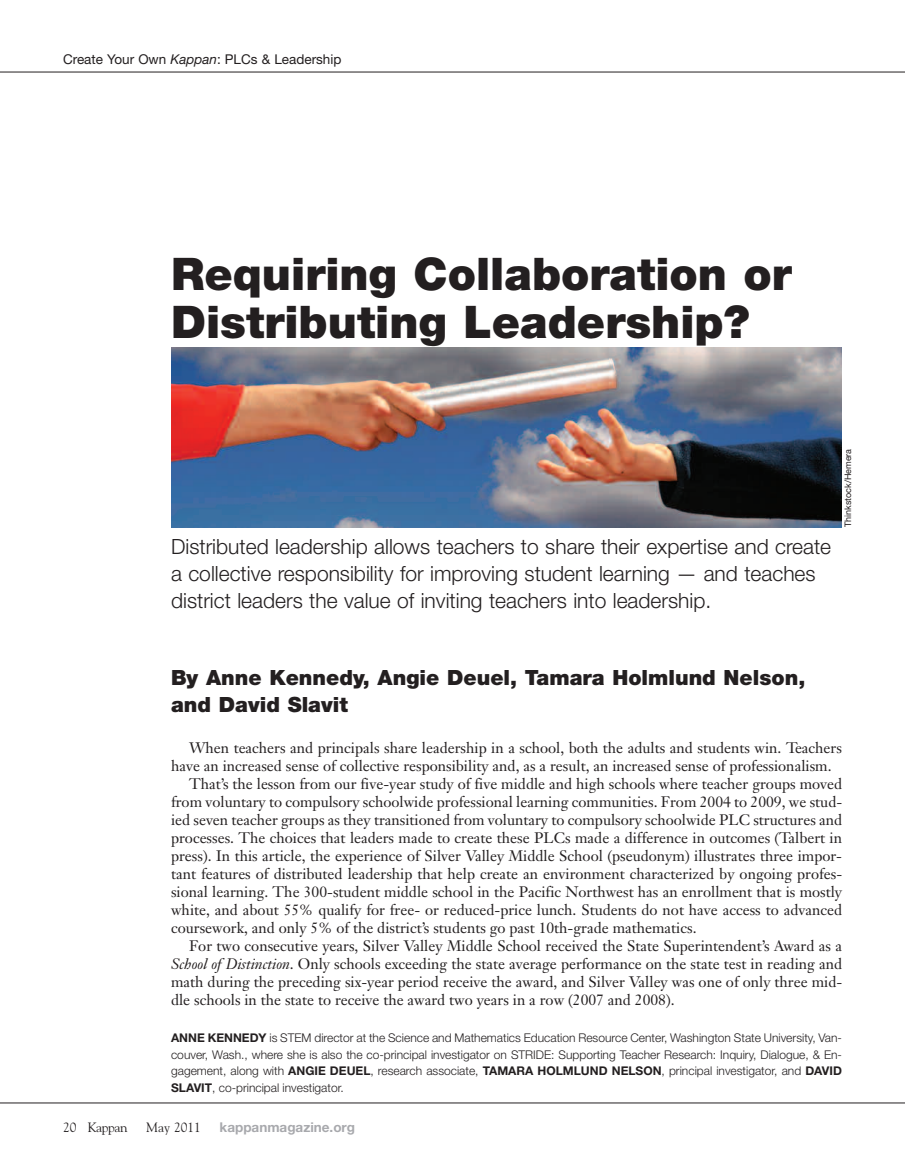
<style>
.page{position:relative;width:905px;height:1175px;background:#fff}
.page>*{position:absolute;margin:0;border:0;box-sizing:border-box;transform-origin:0 0}
.t1{font:900 45px/48px "Helvetica Neue";color:#231f20}
.t2{font:300 21px/27px "Helvetica Neue";color:#231f20}
.t3{font:900 21px/27px "Helvetica Neue";color:#231f20}
.t4{font:15px "Janson Text";color:#231f20}
.t5{font:13.5px "Helvetica Neue";color:#231f20}
.t6{font:700 13.5px "Helvetica Neue";color:#a8a9ad}
.t7{font:13.5px "Goudy";letter-spacing:-.03em;color:#231f20}
.t8{font:13.5px "Goudy";color:#231f20}
.t9{font:300 12px/16.5px "Helvetica Neue";color:#231f20;text-align:justify}
.t10{font:9px "Helvetica Neue";color:#231f20}
.s1{font-style:italic}
.s2{font-weight:700}
</style>
<div class="page">
<hr style="left:0;top:72px;width:904px;height:1px;background:#231f20">
<hr style="left:0;top:1102px;width:904px;height:1px;background:#231f20">
<img style="left:171px;top:347px;width:671px;height:180px">
<p class="t5" style="left:63px;top:54px;width:280px">Create Your Own <span class="s1">Kappan</span>: PLCs &amp; Leadership</p>
<h1 class="t1" style="left:171px;top:254px;width:622px">Requiring Collaboration or<br>Distributing Leadership?</h1>
<h2 class="t2" style="left:171px;top:535px;width:661px">Distributed leadership allows teachers to share their expertise and create a collective responsibility for improving student learning — and teaches district leaders the value of inviting teachers into leadership.</h2>
<p class="t10" style="left:844px;top:527px;width:80px;rotate:-90deg">Thinkstock/Hemera</p>
<h2 class="t3" style="left:171px;top:665px;width:635px">By Anne Kennedy, Angie Deuel, Tamara Holmlund Nelson, and David Slavit</h2>
<p class="t4" style="left:189px;top:741px;width:654px">When teachers and principals share leadership in a school, both the adults and students win. Teachers</p>
<p class="t4" style="left:171px;top:759px;width:662px">have an increased sense of collective responsibility and, as a result, an increased sense of professionalism.</p>
<p class="t4" style="left:189px;top:777px;width:654px">That’s the lesson from our five-year study of five middle and high schools where teacher groups moved</p>
<p class="t4" style="left:171px;top:795px;width:672px">from voluntary to compulsory schoolwide professional learning communities. From 2004 to 2009, we stud-</p>
<p class="t4" style="left:171px;top:813px;width:672px">ied seven teacher groups as they transitioned from voluntary to compulsory schoolwide PLC structures and</p>
<p class="t4" style="left:171px;top:831px;width:672px">processes. The choices that leaders made to create these PLCs made a difference in outcomes (Talbert in</p>
<p class="t4" style="left:171px;top:849px;width:672px">press). In this article, the experience of Silver Valley Middle School (pseudonym) illustrates three impor-</p>
<p class="t4" style="left:171px;top:867px;width:672px">tant features of distributed leadership that help create an environment characterized by ongoing profes-</p>
<p class="t4" style="left:171px;top:885px;width:672px">sional learning. The 300-student middle school in the Pacific Northwest has an enrollment that is mostly</p>
<p class="t4" style="left:171px;top:903px;width:672px">white, and about 55% qualify for free- or reduced-price lunch. Students do not have access to advanced</p>
<p class="t4" style="left:171px;top:921px;width:527px">coursework, and only 5% of the district’s students go past 10th-grade mathematics.</p>
<p class="t4" style="left:189px;top:939px;width:654px">For two consecutive years, Silver Valley Middle School received the State Superintendent’s Award as a</p>
<p class="t4" style="left:171px;top:957px;width:672px"><span class="s1">School of Distinction</span>. Only schools exceeding the state average performance on the state test in reading and</p>
<p class="t4" style="left:171px;top:975px;width:672px">math during the preceding six-year period receive the award, and Silver Valley was one of only three mid-</p>
<p class="t4" style="left:171px;top:993px;width:505px">dle schools in the state to receive the award two years in a row (2007 and 2008).</p>
<p class="t9" style="left:171px;top:1030px;width:672px"><span class="s2">ANNE KENNEDY</span> is STEM director at the Science and Mathematics Education Resource Center, Washington State University, Van&shy;couver, Wash., where she is also the co-principal investigator on STRIDE: Supporting Teacher Research: Inquiry, Dialogue, &amp; En&shy;gagement, along with <span class="s2">ANGIE DEUEL</span>, research associate, <span class="s2">TAMARA HOLMLUND NELSON</span>, principal investigator, and <span class="s2">DAVID SLAVIT</span>, co-principal investigator.</p>
<p class="t7" style="left:63px;top:1119px;width:66px">20 Kappan</p>
<p class="t8" style="left:146px;top:1119px;width:56px">May 2011</p>
<p class="t6" style="left:219px;top:1122px;width:137px">kappanmagazine.org</p>
</div>
